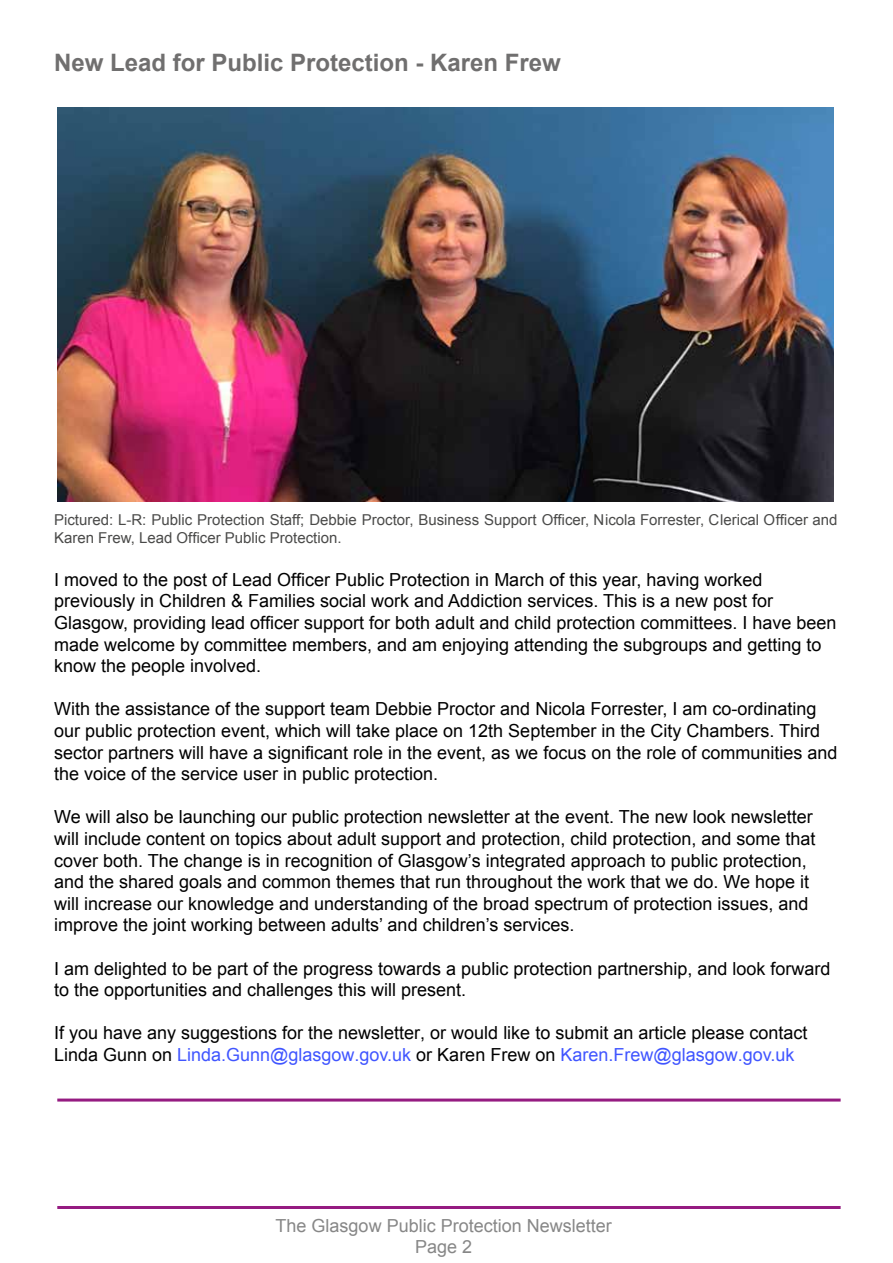
<style>
.page{position:relative;width:893px;height:1263px;background:#fff}
.page>*{position:absolute;margin:0;border:0;box-sizing:border-box;transform-origin:0 0}
.t1{font:700 24px "Arial";color:#706f6f}
.t2{font:18px/21.6px "Arial";color:#000}
.t3{font:18px/21.6px "Arial";color:#878787;text-align:center}
.t4{font:15px/18px "Arial";color:#4a4a49}
.s1{color:#4055ff}
</style>
<div class="page">
<hr style="left:57px;top:1098px;width:784px;height:3px;background:#951b81">
<hr style="left:57px;top:1206px;width:784px;height:3px;background:#951b81">
<img style="left:57px;top:108px;width:776px;height:394px">
<h1 class="t1" style="left:54px;top:47px;width:508px">New Lead for Public Protection - Karen Frew</h1>
<p class="t4" style="left:54px;top:511px;width:785px">Pictured: L-R: Public Protection Staff; Debbie Proctor, Business Support Officer, Nicola Forrester, Clerical Officer and<br>Karen Frew, Lead Officer Public Protection.</p>
<p class="t2" style="left:54px;top:569px;width:784px">I moved to the post of Lead Officer Public Protection in March of this year, having worked previously in Children &amp; Families social work and Addiction services. This is a new post for Glasgow, providing lead officer support for both adult and child protection committees. I have been made welcome by committee members, and am enjoying attending the subgroups and getting to know the people involved.</p>
<p class="t2" style="left:54px;top:698px;width:785px">With the assistance of the support team Debbie Proctor and Nicola Forrester, I am co-ordinating our public protection event, which will take place on 12th September in the City Chambers. Third sector partners will have a significant role in the event, as we focus on the role of communities and the voice of the service user in public protection.</p>
<p class="t2" style="left:54px;top:806px;width:763px">We will also be launching our public protection newsletter at the event. The new look newsletter will include content on topics about adult support and protection, child protection, and some that cover both. The change is in recognition of Glasgow’s integrated approach to public protection, and the shared goals and common themes that run throughout the work that we do. We hope it will increase our knowledge and understanding of the broad spectrum of protection issues, and improve the joint working between adults’ and children’s services.</p>
<p class="t2" style="left:54px;top:958px;width:778px">I am delighted to be part of the progress towards a public protection partnership, and look forward to the opportunities and challenges this will present.</p>
<p class="t2" style="left:54px;top:1022px;width:755px">If you have any suggestions for the newsletter, or would like to submit an article please contact<br>Linda Gunn on <span class="s1">Linda.Gunn@glasgow.gov.uk</span> or Karen Frew on <span class="s1">Karen.Frew@glasgow.gov.uk</span></p>
<p class="t3" style="left:276px;top:1214px;width:338px">The Glasgow Public Protection Newsletter<br>Page 2</p>
</div>
